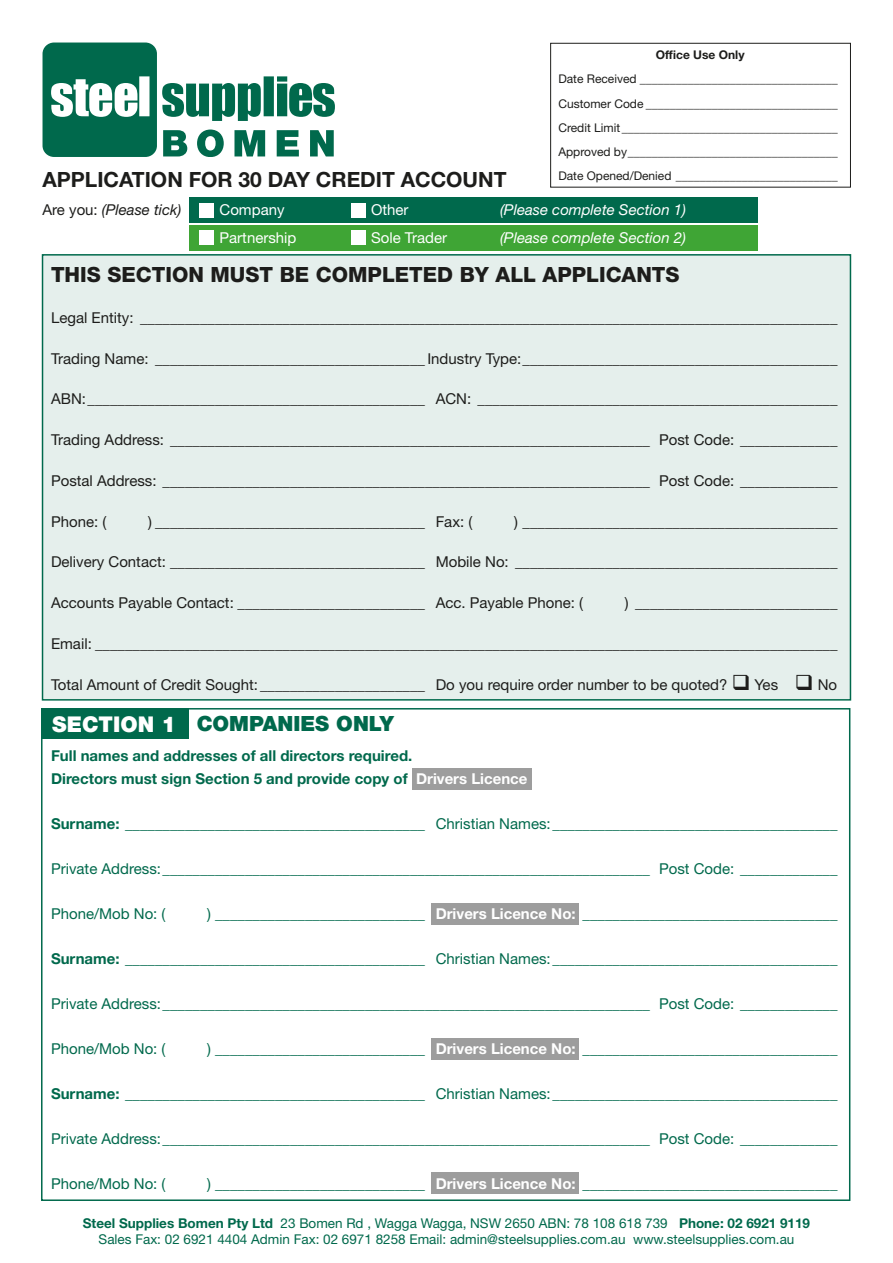
<style>
.page{position:relative;width:893px;height:1263px;background:#fff}
.page>*{position:absolute;margin:0;border:0;box-sizing:border-box;transform-origin:0 0}
.t1{font:800 21px "Helvetica Neue LT Std";color:#1d1d1b}
.t2{font:700 21px "Helvetica Neue LT Std";color:#1d1d1b}
.t3{font:900 21px "Helvetica Neue LT Std";color:#00694c}
.t4{font:15px "Helvetica Neue LT Std";color:#1d1d1b}
.t5{font:15px "Helvetica Neue LT Std";color:#00694c}
.t6{font:700 15px/22.5px "Helvetica Neue LT Std";color:#00694c}
.t7{font:italic 15px "Helvetica Neue LT Std";color:#fff}
.t8{font:15px "Helvetica Neue LT Std";color:#fff}
.t9{font:italic 15px "Helvetica Neue LT Std";color:#1d1d1b}
.t10{font:13.5px/16.2px "Helvetica Neue LT Std";color:#00694c;text-align:center}
.t11{font:12px/24px "Helvetica Neue LT Std";color:#1d1d1b;text-align:justify}
.t12{font:700 12px "Helvetica Neue LT Std";color:#1d1d1b}
.s1{font-style:normal}
.s2{font-size:21.75px;color:#fff}
.s3{color:#fff}
.s4{font-weight:700}
.s5{font-weight:700;color:#fff}
</style>
<div class="page">
<div style="left:412px;top:768px;width:119px;height:21px;background:#9d9d9d"></div>
<div style="left:432px;top:903px;width:147px;height:21px;background:#9d9d9d"></div>
<div style="left:432px;top:1038px;width:147px;height:22px;background:#9d9d9d"></div>
<div style="left:432px;top:1172px;width:147px;height:22px;background:#9d9d9d"></div>
<div style="left:41px;top:708px;width:148px;height:31px;background:#00694c"></div>
<div style="left:189px;top:198px;width:568px;height:25px;background:#00694c"></div>
<div style="left:189px;top:226px;width:568px;height:25px;background:#3fa535"></div>
<div style="left:42px;top:254px;width:809px;height:447px;background:#e5efec;border:2px solid #00694c"></div>
<svg style="left:163px;top:130px;width:24px;height:26px"></svg>
<svg style="left:197px;top:130px;width:27px;height:27px"></svg>
<svg style="left:234px;top:130px;width:31px;height:26px"></svg>
<svg style="left:277px;top:130px;width:22px;height:26px"></svg>
<svg style="left:310px;top:130px;width:24px;height:26px"></svg>
<div style="left:43px;top:43px;width:114px;height:114px;background:#00694c;border-radius:11px"></div>
<svg style="left:162px;top:76px;width:173px;height:45px"></svg>
<svg style="left:51px;top:76px;width:98px;height:41px"></svg>
<div style="left:550px;top:43px;width:301px;height:145px;border:1px solid #1d1d1b"></div>
<div style="left:199px;top:203px;width:14px;height:15px;background:#fff"></div>
<div style="left:351px;top:203px;width:15px;height:15px;background:#fff"></div>
<div style="left:199px;top:230px;width:14px;height:15px;background:#fff"></div>
<div style="left:351px;top:230px;width:15px;height:15px;background:#fff"></div>
<p class="t12" style="left:656px;top:48px;width:90px">Office Use Only</p>
<p class="t11" style="left:558px;top:67px;width:281px">Date Received _________________________________ Customer Code ________________________________ Credit Limit ____________________________________ Approved by___________________________________ Date Opened/Denied ___________________________</p>
<h1 class="t2" style="left:43px;top:167px;width:465px">APPLICATION FOR 30 DAY CREDIT ACCOUNT</h1>
<p class="t9" style="left:43px;top:201px;width:140px"><span class="s1">Are you:</span> (Please tick)</p>
<p class="t8" style="left:220px;top:201px;width:67px">Company</p>
<p class="t8" style="left:371px;top:201px;width:39px">Other</p>
<p class="t7" style="left:500px;top:201px;width:188px">(Please complete Section 1)</p>
<p class="t8" style="left:220px;top:229px;width:78px">Partnership</p>
<p class="t8" style="left:371px;top:229px;width:78px">Sole Trader</p>
<p class="t7" style="left:500px;top:229px;width:188px">(Please complete Section 2)</p>
<h1 class="t1" style="left:51px;top:262px;width:630px">THIS SECTION MUST BE COMPLETED BY ALL APPLICANTS</h1>
<p class="t4" style="left:51px;top:309px;width:788px">Legal Entity: _____________________________________________________________________________________________</p>
<p class="t4" style="left:51px;top:349px;width:788px">Trading Name: ____________________________________ Industry Type:__________________________________________</p>
<p class="t4" style="left:51px;top:390px;width:788px">ABN:_____________________________________________ ACN: ________________________________________________</p>
<p class="t4" style="left:51px;top:431px;width:788px">Trading Address: ________________________________________________________________ Post Code: _____________</p>
<p class="t4" style="left:51px;top:472px;width:788px">Postal Address: _________________________________________________________________ Post Code: _____________</p>
<p class="t4" style="left:51px;top:512px;width:57px">Phone: (</p>
<p class="t4" style="left:148px;top:512px;width:326px">) ____________________________________ Fax: (</p>
<p class="t4" style="left:514px;top:512px;width:325px">) __________________________________________</p>
<p class="t4" style="left:51px;top:553px;width:788px">Delivery Contact: __________________________________ Mobile No: ___________________________________________</p>
<p class="t4" style="left:51px;top:594px;width:533px">Accounts Payable Contact: _________________________ Acc. Payable Phone: (</p>
<p class="t4" style="left:625px;top:594px;width:214px">) ___________________________</p>
<p class="t4" style="left:51px;top:635px;width:788px">Email: ___________________________________________________________________________________________________</p>
<p class="t4" style="left:51px;top:675px;width:788px">Total Amount of Credit Sought: ______________________ Do you require order number to be quoted? ❑ Yes ❑ No</p>
<h1 class="t3" style="left:52px;top:711px;width:343px"><span class="s2">SECTION 1</span> COMPANIES ONLY</h1>
<p class="t6" style="left:51px;top:744px;width:478px">Full names and addresses of all directors required.<br>Directors must sign Section 5 and provide copy of <span class="s3">Drivers Licence</span></p>
<p class="t5" style="left:51px;top:814px;width:788px"><span class="s4">Surname:</span> ________________________________________ Christian Names:______________________________________</p>
<p class="t5" style="left:51px;top:859px;width:788px">Private Address:_________________________________________________________________ Post Code: _____________</p>
<p class="t5" style="left:51px;top:904px;width:116px">Phone/Mob No: (</p>
<p class="t5" style="left:207px;top:904px;width:632px">) ____________________________ <span class="s5">Drivers Licence No:</span> __________________________________</p>
<p class="t5" style="left:51px;top:949px;width:788px"><span class="s4">Surname:</span> ________________________________________ Christian Names:______________________________________</p>
<p class="t5" style="left:51px;top:995px;width:788px">Private Address:_________________________________________________________________ Post Code: _____________</p>
<p class="t5" style="left:51px;top:1040px;width:116px">Phone/Mob No: (</p>
<p class="t5" style="left:207px;top:1040px;width:632px">) ____________________________ <span class="s5">Drivers Licence No:</span> __________________________________</p>
<p class="t5" style="left:51px;top:1085px;width:788px"><span class="s4">Surname:</span> ________________________________________ Christian Names:______________________________________</p>
<p class="t5" style="left:51px;top:1130px;width:788px">Private Address:_________________________________________________________________ Post Code: _____________</p>
<p class="t5" style="left:51px;top:1175px;width:116px">Phone/Mob No: (</p>
<p class="t5" style="left:207px;top:1175px;width:632px">) ____________________________ <span class="s5">Drivers Licence No:</span> __________________________________</p>
<p class="t10" style="left:83px;top:1215px;width:729px"><span class="s4">Steel Supplies Bomen Pty Ltd</span> 23 Bomen Rd , Wagga Wagga, NSW 2650 ABN: 78 108 618 739 <span class="s4">Phone: 02 6921 9119<br></span>Sales Fax: 02 6921 4404 Admin Fax: 02 6971 8258 Email: admin@steelsupplies.com.au www.steelsupplies.com.au</p>
</div>
